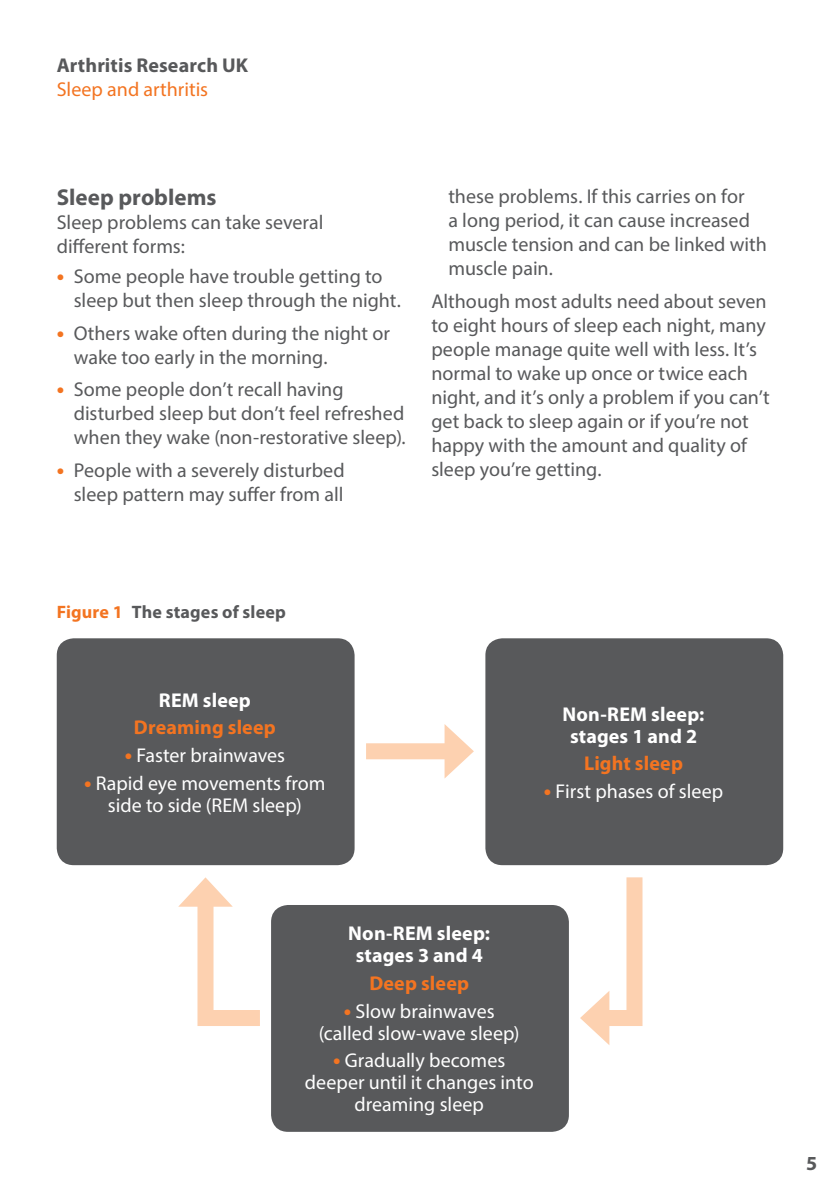
<style>
.page{position:relative;width:840px;height:1191px;background:#fff}
.page>*{position:absolute;margin:0;border:0;box-sizing:border-box;transform-origin:0 0}
.t1{font:700 23px "Myriad Pro";color:#58595b}
.t2{font:20px/24px "Myriad Pro";color:#58595b}
.t3{font:20px/22px "Myriad Pro";color:#fff;text-align:center}
.t4{font:700 20px/22px "Myriad Pro";letter-spacing:.01em;color:#fff;text-align:center}
.t5{font:700 20px "Myriad Pro";letter-spacing:.01em;color:#f37421}
.t6{font:700 20px "Myriad Pro";letter-spacing:.005em;color:#58595b}
.t7{font:20px "Myriad Pro";color:#f37421}
.t8{font:700 18px "Myriad Pro";letter-spacing:.01em;color:#58595b}
.s1{font-weight:700;font-size:22px;color:#f37421}
.s2{color:#f37421}
</style>
<div class="page">
<div style="left:57px;top:638px;width:297px;height:227px;background:#58595b;border-radius:17px"></div>
<div style="left:485px;top:638px;width:297px;height:227px;background:#58595b;border-radius:17px"></div>
<div style="left:271px;top:905px;width:297px;height:226px;background:#58595b;border-radius:17px"></div>
<svg style="left:178px;top:877px;width:98px;height:157px"></svg>
<svg style="left:579px;top:865px;width:71px;height:180px"></svg>
<div style="left:366px;top:743px;width:90px;height:16px;background:#fdd1b0"></div>
<svg style="left:444px;top:724px;width:29px;height:54px"></svg>
<p class="t6" style="left:57px;top:52px;width:193px">Arthritis Research UK</p>
<p class="t7" style="left:57px;top:77px;width:153px">Sleep and arthritis</p>
<p class="t1" style="left:57px;top:183px;width:161px">Sleep problems</p>
<p class="t2" style="left:57px;top:210px;width:268px">Sleep problems can take several different forms:</p>
<p class="t2" style="left:74px;top:264px;width:328px;text-indent:-17px"><span class="s1">•</span> Some people have trouble getting to sleep but then sleep through the night.</p>
<p class="t2" style="left:74px;top:320px;width:317px;text-indent:-17px"><span class="s1">•</span> Others wake often during the night or wake too early in the morning.</p>
<p class="t2" style="left:74px;top:377px;width:333px;text-indent:-17px"><span class="s1">•</span> Some people don’t recall having disturbed sleep but don’t feel refreshed when they wake (non-restorative sleep).</p>
<p class="t2" style="left:57px;top:457px;width:289px;text-align:right"><span class="s1">•</span> People with a severely disturbed sleep pattern may suffer from all</p>
<p class="t2" style="left:448px;top:184px;width:320px">these problems. If this carries on for<br>a long period, it can cause increased muscle tension and can be linked with muscle pain.</p>
<p class="t2" style="left:431px;top:288px;width:339px">Although most adults need about seven to eight hours of sleep each night, many people manage quite well with less. It’s normal to wake up once or twice each night, and it’s only a problem if you can’t get back to sleep again or if you’re not happy with the amount and quality of sleep you’re getting.</p>
<p class="t8" style="left:57px;top:600px;width:231px"><span class="s2">Figure 1</span> The stages of sleep</p>
<p class="t4" style="left:159px;top:688px;width:93px">REM sleep</p>
<p class="t5" style="left:134px;top:714px;width:143px">Dreaming sleep</p>
<p class="t3" style="left:125px;top:744px;width:162px"><span class="s1">•</span> Faster brainwaves</p>
<p class="t3" style="left:84px;top:771px;width:243px"><span class="s1">•</span> Rapid eye movements from side to side (REM sleep)</p>
<p class="t4" style="left:562px;top:702px;width:143px">Non-REM sleep: stages 1 and 2</p>
<p class="t5" style="left:584px;top:750px;width:100px">Light sleep</p>
<p class="t3" style="left:543px;top:780px;width:181px"><span class="s1">•</span> First phases of sleep</p>
<p class="t4" style="left:348px;top:922px;width:143px">Non-REM sleep: stages 3 and 4</p>
<p class="t5" style="left:369px;top:970px;width:101px">Deep sleep</p>
<p class="t3" style="left:318px;top:999px;width:202px"><span class="s1">•</span> Slow brainwaves (called slow-wave sleep)</p>
<p class="t3" style="left:304px;top:1049px;width:230px"><span class="s1">•</span> Gradually becomes deeper until it changes into dreaming sleep</p>
<p class="t6" style="left:805px;top:1150px;width:13px">5</p>
</div>
